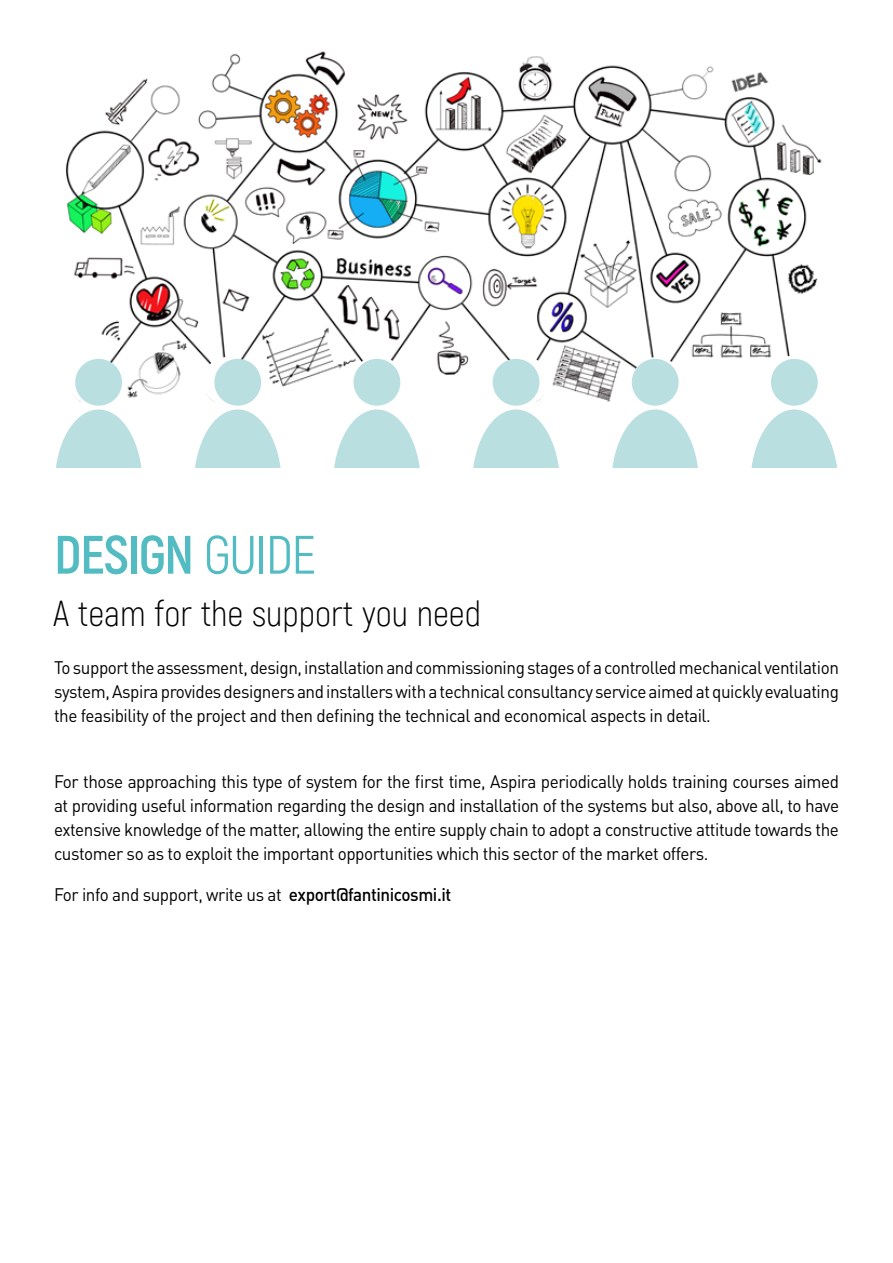
<style>
.page{position:relative;width:893px;height:1263px;background:#fff}
.page>*{position:absolute;margin:0;border:0;box-sizing:border-box;transform-origin:0 0}
.t1{font:700 54px "Akrobat";letter-spacing:-.025em;color:#52bcc2}
.t2{font:300 36px "Akrobat";color:#000}
.t3{font:18px/24px "DIN Pro";letter-spacing:-.025em;color:#000;text-align:justify;scale:.95 1}
.s1{font-weight:400}
.s2{font-weight:500}
</style>
<div class="page">
<img style="left:65px;top:51px;width:757px;height:350px">
<div style="left:203px;top:357px;width:48px;height:48px;background:#fff;border-radius:50%"></div>
<svg style="left:353px;top:356px;width:49px;height:49px"></svg>
<div style="left:499px;top:356px;width:49px;height:49px;background:#fff;border-radius:50%"></div>
<div style="left:632px;top:357px;width:49px;height:49px;background:#fff;border-radius:50%"></div>
<div style="left:767px;top:356px;width:49px;height:49px;background:#fff;border-radius:50%"></div>
<div style="left:70px;top:359px;width:47px;height:47px;background:#fff;border-radius:50%"></div>
<div style="left:55px;top:409px;width:88px;height:151px;background:#b9dfe1;border-radius:50%"></div>
<div style="left:493px;top:359px;width:46px;height:47px;background:#b9dfe1;border-radius:50%"></div>
<div style="left:472px;top:409px;width:88px;height:151px;background:#b9dfe1;border-radius:50%"></div>
<div style="left:194px;top:409px;width:88px;height:151px;background:#b9dfe1;border-radius:50%"></div>
<div style="left:214px;top:359px;width:47px;height:47px;background:#b9dfe1;border-radius:50%"></div>
<div style="left:632px;top:359px;width:47px;height:47px;background:#b9dfe1;border-radius:50%"></div>
<div style="left:611px;top:409px;width:88px;height:151px;background:#b9dfe1;border-radius:50%"></div>
<div style="left:353px;top:359px;width:47px;height:47px;background:#b9dfe1;border-radius:50%"></div>
<div style="left:333px;top:409px;width:88px;height:151px;background:#b9dfe1;border-radius:50%"></div>
<div style="left:771px;top:359px;width:47px;height:47px;background:#b9dfe1;border-radius:50%"></div>
<div style="left:750px;top:409px;width:88px;height:151px;background:#b9dfe1;border-radius:50%"></div>
<div style="left:38px;top:468px;width:815px;height:168px;background:#fff"></div>
<div style="left:75px;top:359px;width:47px;height:47px;background:#b9dfe1;border-radius:50%"></div>
<h1 class="t1" style="left:54px;top:521px;width:264px">DESIGN <span class="s1">GUIDE</span></h1>
<h2 class="t2" style="left:53px;top:592px;width:429px">A team for the support you need</h2>
<p class="t3" style="left:54px;top:655px;width:828px">To support the assessment, design, installation and commissioning stages of a controlled mechanical ventilation system, Aspira provides designers and installers with a technical consultancy service aimed at quickly evaluating the feasibility of the project and then defining the technical and economical aspects in detail.</p>
<p class="t3" style="left:54px;top:768px;width:828px">For those approaching this type of system for the first time, Aspira periodically holds training courses aimed at providing useful information regarding the design and installation of the systems but also, above all, to have extensive knowledge of the matter, allowing the entire supply chain to adopt a constructive attitude towards the customer so as to exploit the important opportunities which this sector of the market offers.</p>
<p class="t3" style="left:54px;top:881px;width:420px">For info and support, write us at <span class="s2">export@fantinicosmi.it</span></p>
</div>
